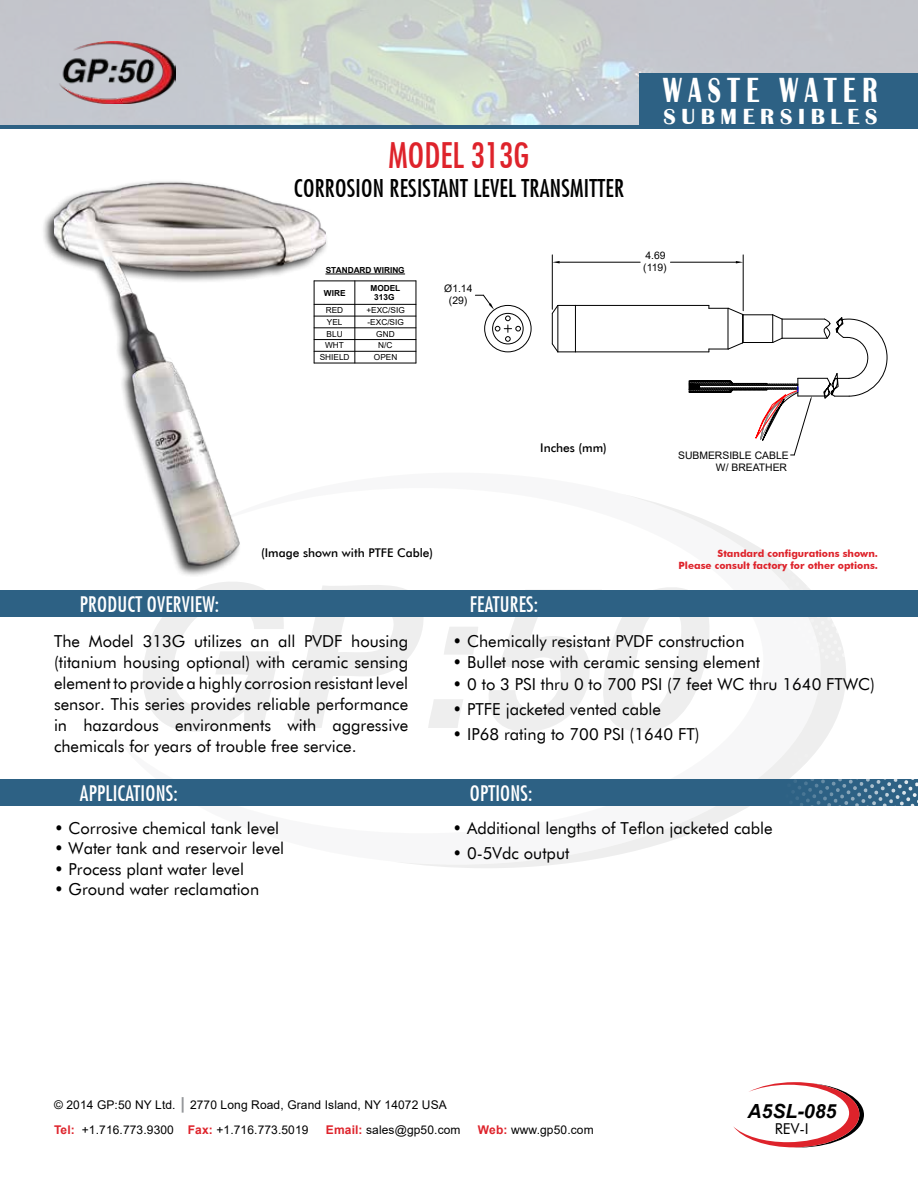
<style>
.page{position:relative;width:918px;height:1188px;background:#fff}
.page>*{position:absolute;margin:0;border:0;box-sizing:border-box;transform-origin:0 0}
.t1{font:700 36px "Britannic";letter-spacing:.27em;color:#fff;scale:.67 1}
.t2{font:500 condensed 34.5px "Futura";color:#de232b}
.t3{font:500 condensed 24px "Futura";letter-spacing:.01em;color:#000}
.t4{font:700 22.5px "Britannic";letter-spacing:.25em;color:#fff}
.t5{font:500 condensed 21px "Futura";letter-spacing:.01em;color:#fff}
.t6{font:italic 700 19.5px "Arial";color:#000}
.t7{font:16.5px/21px "Futura BT";color:#000;text-align:justify}
.t8{font:15px "Futura BT";color:#000}
.t9{font:12px/25.5px "Arial";letter-spacing:.01em;color:#000}
.t10{font:500 12px "Futura BT";color:#000}
.t11{font:10.35px/12.3px "Arial";color:#000;text-align:center}
.t12{font:700 10.05px/12px "Futura BT";color:#de232b;text-align:right}
.t13{font:8.25px/11.7px "Arial";color:#000;text-align:center}
.t14{font:700 8.25px/9.8px "Arial";color:#000;text-align:center}
.s1{font-weight:700;font-style:italic;font-size:16.5px;color:#939598}
.s2{font-weight:700;color:#de232b}
</style>
<div class="page">
<img style="left:0;top:0;width:918px;height:126px">
<div style="left:492px;top:313px;width:32px;height:31px;border:1px solid #000;border-radius:50%"></div>
<hr style="left:552px;top:313px;width:1px;height:31px;background:#000">
<hr style="left:557px;top:305px;width:1px;height:47px;background:#000">
<svg style="left:551px;top:304px;width:8px;height:10px"></svg>
<svg style="left:551px;top:343px;width:8px;height:10px"></svg>
<hr style="left:575px;top:305px;width:1px;height:47px;background:#000">
<svg style="left:475px;top:294px;width:19px;height:16px"></svg>
<svg style="left:495px;top:316px;width:26px;height:26px"></svg>
<hr style="left:552px;top:255px;width:1px;height:54px;background:#000">
<hr style="left:743px;top:255px;width:1px;height:56px;background:#000">
<hr style="left:560px;top:262px;width:80px;height:1px;background:#000">
<hr style="left:670px;top:262px;width:66px;height:1px;background:#000">
<svg style="left:552px;top:261px;width:8px;height:2px"></svg>
<svg style="left:736px;top:261px;width:7px;height:2px"></svg>
<div style="left:484px;top:305px;width:48px;height:47px;border:1px solid #000;border-radius:50%"></div>
<hr style="left:558px;top:305px;width:151px;height:1px;background:#000">
<hr style="left:558px;top:351px;width:151px;height:1px;background:#000">
<hr style="left:326px;top:274px;width:79px;height:1px;background:#000">
<hr style="left:314px;top:280px;width:102px;height:1px;background:#000">
<hr style="left:314px;top:363px;width:102px;height:1px;background:#000">
<hr style="left:314px;top:351px;width:102px;height:1px;background:#000">
<hr style="left:314px;top:339px;width:102px;height:1px;background:#000">
<hr style="left:314px;top:327px;width:102px;height:1px;background:#000">
<hr style="left:314px;top:316px;width:102px;height:1px;background:#000">
<hr style="left:314px;top:304px;width:102px;height:1px;background:#000">
<hr style="left:354px;top:281px;width:1px;height:82px;background:#000">
<hr style="left:416px;top:281px;width:1px;height:82px;background:#000">
<svg style="left:688px;top:305px;width:199px;height:151px"></svg>
<img style="left:54px;top:42px;width:121px;height:62px">
<svg style="left:733px;top:1082px;width:131px;height:66px"></svg>
<svg style="left:401px;top:496px;width:445px;height:372px"></svg>
<svg style="left:143px;top:582px;width:141px;height:150px"></svg>
<svg style="left:486px;top:584px;width:226px;height:152px"></svg>
<svg style="left:292px;top:573px;width:186px;height:155px"></svg>
<div style="left:41px;top:179px;width:288px;height:398px;background:#000;opacity:.75"></div>
<img style="left:54px;top:179px;width:271px;height:394px">
<div style="left:639px;top:73px;width:279px;height:53px;background:#2d6184"></div>
<hr style="left:0;top:126px;width:918px;height:3px;background:#2d6184">
<svg style="left:746px;top:550px;width:100px;height:127px"></svg>
<div style="left:0;top:779px;width:918px;height:27px;background:#2d6184"></div>
<div style="left:0;top:590px;width:918px;height:27px;background:#2d6184"></div>
<svg style="left:746px;top:736px;width:172px;height:127px"></svg>
<p class="t5" style="left:80px;top:592px;width:141px">PRODUCT OVERVIEW:</p>
<h2 class="t2" style="left:389px;top:134px;width:142px">MODEL 313G</h2>
<h3 class="t3" style="left:294px;top:174px;width:332px">CORROSION RESISTANT LEVEL TRANSMITTER</h3>
<h1 class="t1" style="left:663px;top:70px;width:321px">WASTE WATER</h1>
<h3 class="t4" style="left:664px;top:104px;width:215px">SUBMERSIBLES</h3>
<p class="t14" style="left:326px;top:265px;width:81px">STANDARD WIRING</p>
<p class="t14" style="left:324px;top:288px;width:23px">WIRE</p>
<p class="t13" style="left:320px;top:304px;width:31px">RED<br>YEL<br>BLU<br>WHT<br>SHIELD</p>
<p class="t14" style="left:370px;top:283px;width:31px">MODEL<br>313G</p>
<p class="t13" style="left:366px;top:304px;width:40px">+EXC/SIG -EXC/SIG<br>GND<br>N/C<br>OPEN</p>
<p class="t11" style="left:444px;top:282px;width:30px">Ø1.14 (29)</p>
<p class="t11" style="left:643px;top:249px;width:25px;text-align:left">4.69 (119)</p>
<p class="t10" style="left:261px;top:545px;width:174px">(Image shown with PTFE Cable)</p>
<p class="t10" style="left:540px;top:441px;width:68px">Inches (mm)</p>
<p class="t5" style="left:470px;top:592px;width:70px">FEATURES:</p>
<p class="t11" style="left:678px;top:449px;width:112px;text-align:right">SUBMERSIBLE CABLE<br>W/ BREATHER</p>
<p class="t12" style="left:679px;top:547px;width:201px">Standard configurations shown.<br>Please consult factory for other options.</p>
<p class="t7" style="left:54px;top:630px;width:356px">The Model 313G utilizes an all PVDF housing (titanium housing optional) with ceramic sensing element to provide a highly corrosion resistant level sensor. This series provides reliable performance in hazardous environments with aggressive chemicals for years of trouble free service.</p>
<p class="t7" style="left:453px;top:630px;width:294px">• Chemically resistant PVDF construction</p>
<p class="t7" style="left:453px;top:652px;width:309px">• Bullet nose with ceramic sensing element</p>
<p class="t7" style="left:453px;top:674px;width:424px">• 0 to 3 PSI thru 0 to 700 PSI (7 feet WC thru 1640 FTWC)</p>
<p class="t7" style="left:453px;top:698px;width:210px">• PTFE jacketed vented cable</p>
<p class="t7" style="left:453px;top:723px;width:249px">• IP68 rating to 700 PSI (1640 FT)</p>
<p class="t5" style="left:80px;top:780px;width:99px">APPLICATIONS:</p>
<p class="t7" style="left:54px;top:818px;width:227px">• Corrosive chemical tank level</p>
<p class="t7" style="left:54px;top:838px;width:232px">• Water tank and reservoir level</p>
<p class="t7" style="left:54px;top:858px;width:192px">• Process plant water level</p>
<p class="t7" style="left:54px;top:878px;width:207px">• Ground water reclamation</p>
<p class="t5" style="left:470px;top:780px;width:64px">OPTIONS:</p>
<p class="t7" style="left:453px;top:818px;width:322px">• Additional lengths of Teflon jacketed cable</p>
<p class="t7" style="left:453px;top:842px;width:118px">• 0-5Vdc output</p>
<p class="t9" style="left:54px;top:1091px;width:394px">© 2014 GP:50 NY Ltd. <span class="s1">|</span> 2770 Long Road, Grand Island, NY 14072 USA<br><span class="s2">Tel:</span> +1.716.773.9300 <span class="s2">Fax:</span> +1.716.773.5019</p>
<p class="t9" style="left:326px;top:1117px;width:136px"><span class="s2">Email:</span> sales@gp50.com</p>
<p class="t9" style="left:478px;top:1117px;width:117px"><span class="s2">Web:</span> www.gp50.com</p>
<p class="t6" style="left:748px;top:1098px;width:90px">A5SL-085</p>
<p class="t8" style="left:775px;top:1120px;width:35px">REV-I</p>
</div>
